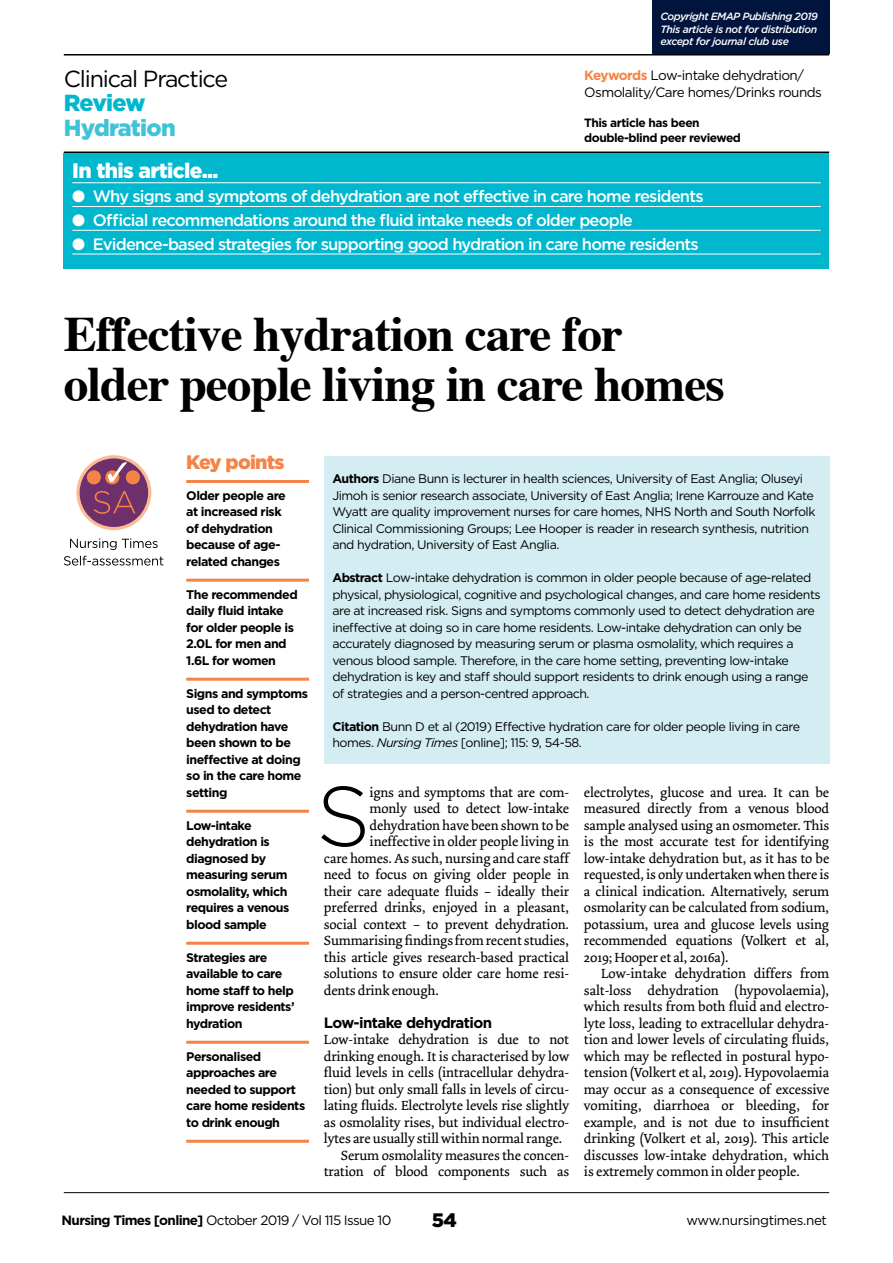
<style>
.page{position:relative;width:893px;height:1263px;background:#fff}
.page>*{position:absolute;margin:0;border:0;box-sizing:border-box;transform-origin:0 0}
.t1{font:300 84.6px "Gotham";color:#000}
.t2{font:700 49.5px/49.5px "Times";letter-spacing:-.02em;color:#000}
.t3{font:23.25px "Gotham";letter-spacing:-.05em;color:#000}
.t4{font:900 23.25px "Gotham";letter-spacing:-.03em;color:#40c3d6}
.t5{font:900 23.25px "Gotham";letter-spacing:-.04em;color:#00b7ce}
.t6{font:900 21px "Gotham";letter-spacing:-.03em;color:#fff}
.t7{font:900 19.5px "Gotham";letter-spacing:-.04em;color:#f58345}
.t8{font:900 19.5px "Gotham";color:#000}
.t9{font:500 16.5px "Gotham";letter-spacing:-.05em;color:#fff}
.t10{font:700 15px "Gotham";letter-spacing:-.04em;color:#000}
.t11{font:13.95px/16.5px "Dolly";letter-spacing:-.01em;color:#000;text-align:justify}
.t12{font:13.5px/16.5px "Gotham";letter-spacing:-.04em;color:#000}
.t13{font:12.45px/16.5px "Gotham";letter-spacing:-.04em;color:#000}
.t14{font:700 12.45px/16.5px "Gotham";letter-spacing:-.04em;color:#000}
.t15{font:700 12px/14.2px "Gotham";letter-spacing:-.04em;color:#000}
.t16{font:italic 500 10.5px/12.8px "Gotham";letter-spacing:-.04em;color:#fff;text-align:justify}
.s1{font-weight:700;color:#f58345}
.s2{font-weight:700}
.s3{font-style:italic}
</style>
<div class="page">
<div style="left:652px;top:0;width:177px;height:54px;background:#00143e"></div>
<hr style="left:64px;top:152px;width:765px;height:1px;background:#000">
<hr style="left:64px;top:54px;width:765px;height:2px;background:#000">
<hr style="left:64px;top:1192px;width:765px;height:1px;background:#000">
<hr style="left:186px;top:480px;width:123px;height:3px;background:#f58345">
<hr style="left:186px;top:579px;width:123px;height:3px;background:#f58345">
<hr style="left:186px;top:678px;width:123px;height:3px;background:#f58345">
<hr style="left:186px;top:810px;width:123px;height:3px;background:#f58345">
<hr style="left:186px;top:942px;width:123px;height:3px;background:#f58345">
<hr style="left:186px;top:1041px;width:123px;height:3px;background:#f58345">
<hr style="left:186px;top:1140px;width:123px;height:3px;background:#f58345">
<div style="left:324px;top:456px;width:505px;height:308px;background:#d3edf2"></div>
<div style="left:64px;top:153px;width:765px;height:115px;background:#00b7ce"></div>
<hr style="left:72px;top:182px;width:749px;height:1px;background:#fff">
<hr style="left:72px;top:206px;width:749px;height:1px;background:#fff">
<hr style="left:72px;top:230px;width:749px;height:1px;background:#fff">
<hr style="left:72px;top:254px;width:749px;height:1px;background:#fff">
<svg style="left:64px;top:556px;width:99px;height:9px"></svg>
<svg style="left:70px;top:538px;width:88px;height:12px"></svg>
<svg style="left:76px;top:455px;width:75px;height:75px"></svg>
<div style="left:80px;top:458px;width:68px;height:69px;background:#6e306c;border-radius:50%"></div>
<svg style="left:94px;top:491px;width:41px;height:23px"></svg>
<svg style="left:86px;top:462px;width:55px;height:23px"></svg>
<h3 class="t3" style="left:64px;top:64px;width:166px">Clinical Practice</h3>
<h3 class="t5" style="left:64px;top:87px;width:83px">Review</h3>
<h3 class="t4" style="left:64px;top:112px;width:113px">Hydration</h3>
<p class="t16" style="left:660px;top:10px;width:159px">Copyright EMAP Publishing 2019<br>This article is not for distribution except for journal club use</p>
<p class="t12" style="left:584px;top:67px;width:239px"><span class="s1">Keywords</span> Low-intake dehydration/<br>Osmolality/Care homes/Drinks rounds</p>
<p class="t15" style="left:584px;top:116px;width:158px">This article has been double-blind peer reviewed</p>
<h3 class="t6" style="left:72px;top:156px;width:148px">In this article...</h3>
<p class="t9" style="left:72px;top:185px;width:633px">● Why signs and symptoms of dehydration are not effective in care home residents</p>
<p class="t9" style="left:72px;top:209px;width:562px">● Official recommendations around the fluid intake needs of older people</p>
<p class="t9" style="left:72px;top:233px;width:628px">● Evidence-based strategies for supporting good hydration in care home residents</p>
<h2 class="t2" style="left:64px;top:304px;width:662px">Effective hydration care for older people living in care homes</h2>
<h3 class="t7" style="left:186px;top:449px;width:100px">Key points</h3>
<p class="t14" style="left:186px;top:487px;width:101px">Older people are at increased risk of dehydration because of age&shy;related changes</p>
<p class="t14" style="left:186px;top:586px;width:113px">The recommended daily fluid intake for older people is<br>2.0L for men and<br>1.6L for women</p>
<p class="t14" style="left:186px;top:685px;width:123px">Signs and symptoms used to detect dehydration have been shown to be ineffective at doing so in the care home setting</p>
<p class="t14" style="left:186px;top:817px;width:105px">Low-intake dehydration is diagnosed by measuring serum osmolality, which requires a venous blood sample</p>
<p class="t14" style="left:186px;top:949px;width:110px">Strategies are available to care home staff to help improve residents’ hydration</p>
<p class="t14" style="left:186px;top:1048px;width:120px">Personalised approaches are needed to support care home residents to drink enough</p>
<p class="t13" style="left:332px;top:470px;width:485px"><span class="s2">Authors</span> Diane Bunn is lecturer in health sciences, University of East Anglia; Oluseyi Jimoh is senior research associate, University of East Anglia; Irene Karrouze and Kate Wyatt are quality improvement nurses for care homes, NHS North and South Norfolk Clinical Commissioning Groups; Lee Hooper is reader in research synthesis, nutrition and hydration, University of East Anglia.</p>
<p class="t13" style="left:332px;top:569px;width:490px"><span class="s2">Abstract</span> Low-intake dehydration is common in older people because of age-related physical, physiological, cognitive and psychological changes, and care home residents are at increased risk. Signs and symptoms commonly used to detect dehydration are ineffective at doing so in care home residents. Low-intake dehydration can only be accurately diagnosed by measuring serum or plasma osmolality, which requires a venous blood sample. Therefore, in the care home setting, preventing low-intake dehydration is key and staff should support residents to drink enough using a range of strategies and a person-centred approach.</p>
<p class="t13" style="left:332px;top:718px;width:469px"><span class="s2">Citation</span> Bunn D et al (2019) Effective hydration care for older people living in care homes. <span class="s3">Nursing Times</span> [online]; 115: 9, 54-58.</p>
<h1 class="t1" style="left:316px;top:763px;width:56px">S</h1>
<p class="t11" style="left:370px;top:784px;width:201px">igns and symptoms that are com-</p>
<p class="t11" style="left:370px;top:800px;width:201px">monly used to detect low-intake</p>
<p class="t11" style="left:370px;top:817px;width:201px">dehydration have been shown to be</p>
<p class="t11" style="left:370px;top:833px;width:201px">ineffective in older people living in</p>
<p class="t11" style="left:324px;top:850px;width:247px">care homes. As such, nursing and care staff</p>
<p class="t11" style="left:324px;top:866px;width:247px">need to focus on giving older people in</p>
<p class="t11" style="left:324px;top:883px;width:247px">their care adequate fluids – ideally their</p>
<p class="t11" style="left:324px;top:899px;width:247px">preferred drinks, enjoyed in a pleasant,</p>
<p class="t11" style="left:324px;top:916px;width:247px">social context – to prevent dehydration.</p>
<p class="t11" style="left:324px;top:932px;width:247px">Summarising findings from recent studies,</p>
<p class="t11" style="left:324px;top:949px;width:247px">this article gives research-based practical</p>
<p class="t11" style="left:324px;top:965px;width:247px">solutions to ensure older care home resi-</p>
<p class="t11" style="left:324px;top:982px;width:117px">dents drink enough.</p>
<p class="t10" style="left:324px;top:1012px;width:170px">Low-intake dehydration</p>
<p class="t11" style="left:324px;top:1031px;width:247px">Low-intake dehydration is due to not</p>
<p class="t11" style="left:324px;top:1048px;width:247px">drinking enough. It is characterised by low</p>
<p class="t11" style="left:324px;top:1064px;width:247px">fluid levels in cells (intracellular dehydra-</p>
<p class="t11" style="left:324px;top:1081px;width:247px">tion) but only small falls in levels of circu-</p>
<p class="t11" style="left:324px;top:1097px;width:247px">lating fluids. Electrolyte levels rise slightly</p>
<p class="t11" style="left:324px;top:1114px;width:247px">as osmolality rises, but individual electro-</p>
<p class="t11" style="left:324px;top:1130px;width:240px">lytes are usually still within normal range.</p>
<p class="t11" style="left:341px;top:1147px;width:230px">Serum osmolality measures the concen-</p>
<p class="t11" style="left:324px;top:1163px;width:247px">tration of blood components such as</p>
<p class="t11" style="left:584px;top:784px;width:247px">electrolytes, glucose and urea. It can be measured directly from a venous blood sample analysed using an osmometer. This is the most accurate test for identifying low-intake dehydration but, as it has to be requested, is only undertaken when there is a clinical indication. Alternatively, serum osmolarity can be calculated from sodium, potassium, urea and glucose levels using recommended equations (Volkert et al, 2019; Hooper et al, 2016a).</p>
<p class="t11" style="left:584px;top:965px;width:247px;text-indent:17px">Low-intake dehydration differs from salt-loss dehydration (hypovolaemia), which results from both fluid and electro&shy;lyte loss, leading to extracellular dehydra&shy;tion and lower levels of circulating fluids, which may be reflected in postural hypo&shy;tension (Volkert et al, 2019). Hypovolaemia may occur as a consequence of excessive vomiting, diarrhoea or bleeding, for example, and is not due to insufficient drinking (Volkert et al, 2019). This article discusses low-intake dehydration, which is extremely common in older people.</p>
<p class="t12" style="left:62px;top:1212px;width:331px"><span class="s2">Nursing Times [online]</span> October 2019 / Vol 115 Issue 10</p>
<h3 class="t8" style="left:432px;top:1207px;width:27px">54</h3>
<p class="t12" style="left:686px;top:1212px;width:142px">www.nursingtimes.net</p>
</div>
